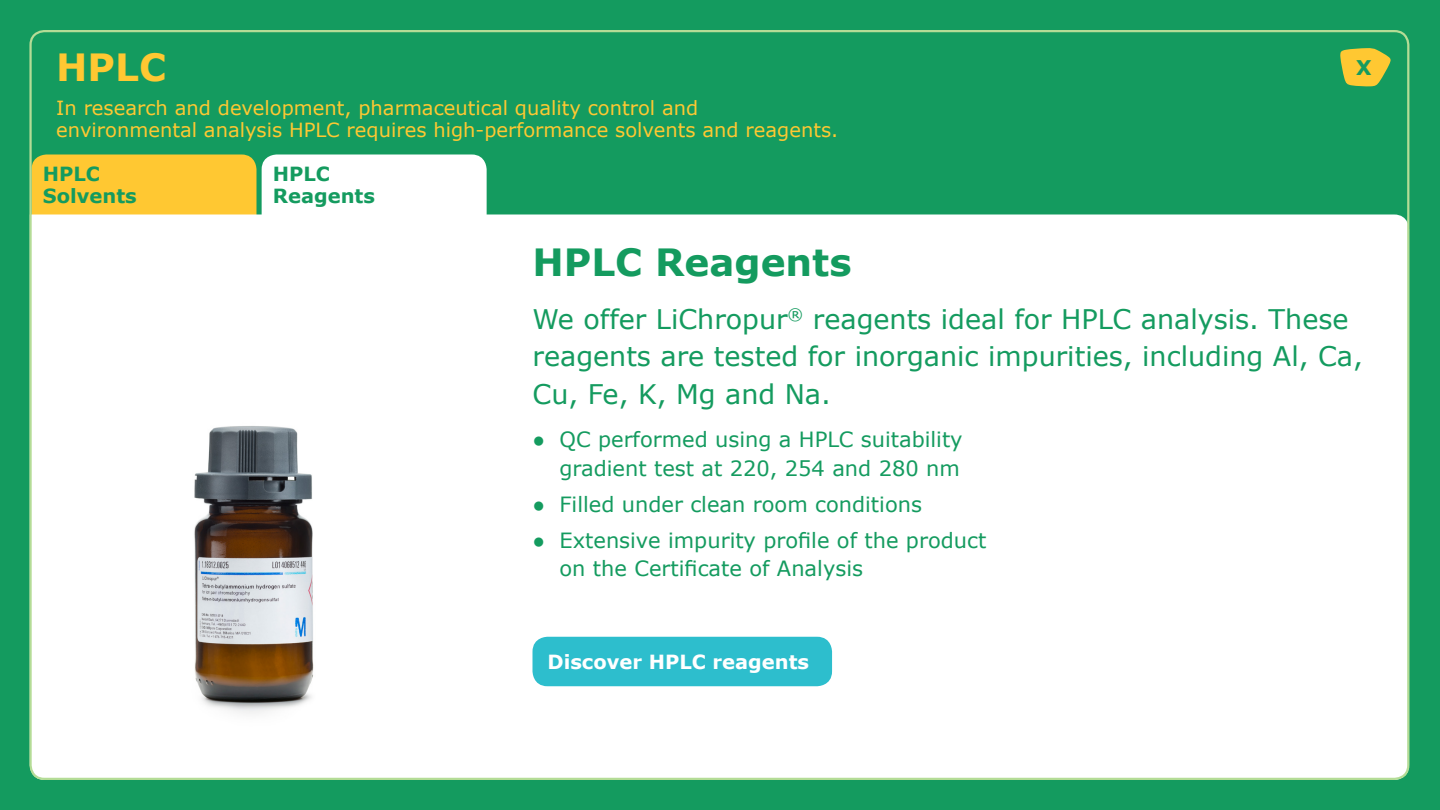
<style>
.page{position:relative;width:1440px;height:810px;background:#149b5f}
.page>*{position:absolute;margin:0;border:0;box-sizing:border-box;transform-origin:0 0}
.t1{font:700 37.5px "Verdana";color:#149b5f}
.t2{font:700 37.5px "Verdana";color:#ffc832}
.t3{font:27px/37.5px "Verdana";color:#149b5f}
.t4{font:21px/28.5px "Verdana";color:#149b5f;text-align:right}
.t5{font:700 20.25px "Verdana";color:#149b5f}
.t6{font:19.5px/22.5px "Verdana";color:#ffc832}
.t7{font:700 19.5px/22.5px "Verdana";color:#149b5f}
.t8{font:700 19.5px "Verdana";color:#fff}
</style>
<div class="page">
<div style="left:32px;top:154px;width:224px;height:108px;background:#ffc832;border-radius:15px"></div>
<div style="left:262px;top:154px;width:225px;height:108px;background:#fff;border-radius:15px"></div>
<div style="left:32px;top:214px;width:1377px;height:566px;background:#fff"></div>
<div style="left:532px;top:637px;width:300px;height:49px;background:#2dbecd;border-radius:15px"></div>
<div style="left:532px;top:700px;width:97px;height:50px;background:#fff;border-radius:15px"></div>
<img style="left:78px;top:342px;width:346px;height:435px">
<svg style="left:1340px;top:48px;width:51px;height:39px"></svg>
<h1 class="t2" style="left:56px;top:41px;width:111px">HPLC</h1>
<p class="t5" style="left:1356px;top:53px;width:17px">X</p>
<p class="t6" style="left:56px;top:96px;width:784px">In research and development, pharmaceutical quality control and environmental analysis HPLC requires high-performance solvents and reagents.</p>
<p class="t7" style="left:43px;top:162px;width:95px">HPLC<br>Solvents</p>
<p class="t7" style="left:273px;top:162px;width:104px">HPLC<br>Reagents</p>
<h1 class="t1" style="left:532px;top:236px;width:321px">HPLC Reagents</h1>
<p class="t3" style="left:532px;top:300px;width:832px">We offer LiChropur<sup>®</sup> reagents ideal for HPLC analysis. These reagents are tested for inorganic impurities, including Al, Ca,<br>Cu, Fe, K, Mg and Na.</p>
<p class="t4" style="left:532px;top:425px;width:432px">● QC performed using a HPLC suitability gradient test at 220, 254 and 280 nm</p>
<p class="t4" style="left:532px;top:490px;width:391px">● Filled under clean room conditions</p>
<p class="t4" style="left:560px;top:526px;width:428px;text-align:left;text-indent:-27px">● Extensive impurity profile of the product on the Certificate of Analysis</p>
<p class="t8" style="left:548px;top:648px;width:263px">Discover HPLC reagents</p>
</div>
